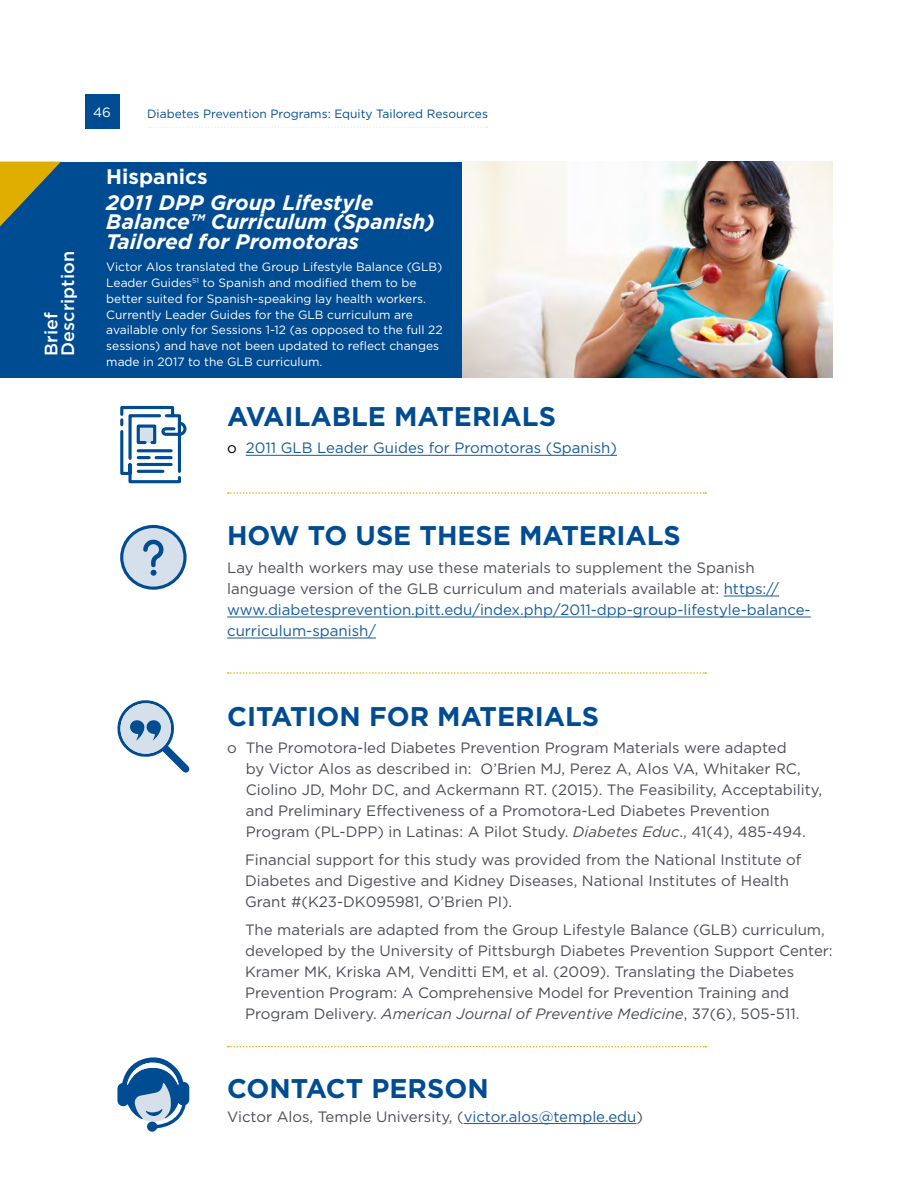
<style>
.page{position:relative;width:918px;height:1188px;background:#fff}
.page>*{position:absolute;margin:0;border:0;box-sizing:border-box;transform-origin:0 0}
.t1{font:700 27px "Gotham";color:#004c93}
.t2{font:italic 700 21px/19.5px "Gotham";color:#fff}
.t3{font:700 21px "Gotham";color:#fff}
.t4{font:500 18px/16.5px "Gotham";color:#fff}
.t5{font:15px/21px "Gotham";color:#4b4e56}
.t6{font:15px "Gotham";color:#165b9a}
.t7{font:13.5px "Gotham";color:#fff}
.t8{font:12px/15.8px "Gotham";color:#fff}
.t9{font:12px "Gotham";color:#004c93}
.s1{color:#000}
.s2{color:#165b9a}
.s3{font-style:italic}
</style>
<div class="page">
<div style="left:85px;top:95px;width:34px;height:34px;background:#004c93"></div>
<svg style="left:228px;top:492px;width:478px;height:2px"></svg>
<svg style="left:228px;top:672px;width:478px;height:2px"></svg>
<svg style="left:228px;top:1046px;width:478px;height:1px"></svg>
<hr style="left:246px;top:455px;width:371px;height:1px;background:#165b9a">
<svg style="left:120px;top:405px;width:67px;height:79px"></svg>
<hr style="left:724px;top:596px;width:55px;height:1px;background:#165b9a">
<hr style="left:227px;top:617px;width:584px;height:1px;background:#165b9a">
<hr style="left:227px;top:638px;width:149px;height:1px;background:#165b9a">
<div style="left:122px;top:527px;width:62px;height:61px;background:#d6e0eb;border-radius:50%"></div>
<div style="left:120px;top:525px;width:67px;height:65px;border:3px solid #004c93;border-radius:50%"></div>
<svg style="left:143px;top:539px;width:21px;height:37px"></svg>
<svg style="left:117px;top:700px;width:73px;height:73px"></svg>
<hr style="left:464px;top:1123px;width:172px;height:1px;background:#165b9a">
<svg style="left:117px;top:1057px;width:72px;height:75px"></svg>
<img style="left:461px;top:162px;width:372px;height:216px">
<div style="left:0;top:162px;width:461px;height:216px;background:#004c93"></div>
<svg style="left:0;top:162px;width:61px;height:64px"></svg>
<svg style="left:149px;top:127px;width:338px;height:1px"></svg>
<p class="t7" style="left:93px;top:104px;width:19px">46</p>
<p class="t9" style="left:147px;top:106px;width:342px">Diabetes Prevention Programs: Equity Tailored Resources</p>
<p class="t4" style="left:43px;top:356px;width:106px;rotate:-90deg">Brief<br>Description</p>
<h2 class="t3" style="left:106px;top:162px;width:103px">Hispanics</h2>
<h2 class="t2" style="left:106px;top:193px;width:330px">2011 DPP Group Lifestyle<br>Balance™ Curriculum (Spanish)<br>Tailored for Promotoras</h2>
<p class="t8" style="left:106px;top:259px;width:338px">Victor Alos translated the Group Lifestyle Balance (GLB)<br>Leader Guides<sup>51</sup> to Spanish and modified them to be better suited for Spanish-speaking lay health workers.<br>Currently Leader Guides for the GLB curriculum are available only for Sessions 1-12 (as opposed to the full 22 sessions) and have not been updated to reflect changes made in 2017 to the GLB curriculum.</p>
<h1 class="t1" style="left:227px;top:398px;width:330px">AVAILABLE MATERIALS</h1>
<p class="t6" style="left:227px;top:438px;width:391px"><span class="s1">o</span> 2011 GLB Leader Guides for Promotoras (Spanish)</p>
<h1 class="t1" style="left:227px;top:518px;width:455px">HOW TO USE THESE MATERIALS</h1>
<p class="t5" style="left:227px;top:557px;width:585px">Lay health workers may use these materials to supplement the Spanish language version of the GLB curriculum and materials available at: <span class="s2">https:// www.diabetesprevention.pitt.edu/index.php/2011-dpp-group-lifestyle-balance&shy;curriculum-spanish/</span></p>
<h1 class="t1" style="left:227px;top:698px;width:374px">CITATION FOR MATERIALS</h1>
<p class="t5" style="left:246px;top:737px;width:578px;text-indent:-19px">o The Promotora-led Diabetes Prevention Program Materials were adapted<br>by Victor Alos as described in: O’Brien MJ, Perez A, Alos VA, Whitaker RC, Ciolino JD, Mohr DC, and Ackermann RT. (2015). The Feasibility, Acceptability, and Preliminary Effectiveness of a Promotora-Led Diabetes Prevention Program (PL-DPP) in Latinas: A Pilot Study. <span class="s3">Diabetes Educ</span>., 41(4), 485-494.</p>
<p class="t5" style="left:245px;top:849px;width:558px">Financial support for this study was provided from the National Institute of<br>Diabetes and Digestive and Kidney Diseases, National Institutes of Health<br>Grant #(K23-DK095981, O’Brien PI).</p>
<p class="t5" style="left:245px;top:919px;width:589px">The materials are adapted from the Group Lifestyle Balance (GLB) curriculum, developed by the University of Pittsburgh Diabetes Prevention Support Center:<br>Kramer MK, Kriska AM, Venditti EM, et al. (2009). Translating the Diabetes Prevention Program: A Comprehensive Model for Prevention Training and Program Delivery. <span class="s3">American Journal of Preventive Medicine</span>, 37(6), 505-511.</p>
<h1 class="t1" style="left:227px;top:1070px;width:263px">CONTACT PERSON</h1>
<p class="t5" style="left:227px;top:1105px;width:417px">Victor Alos, Temple University, (<span class="s2">victor.alos@temple.edu</span>)</p>
</div>
